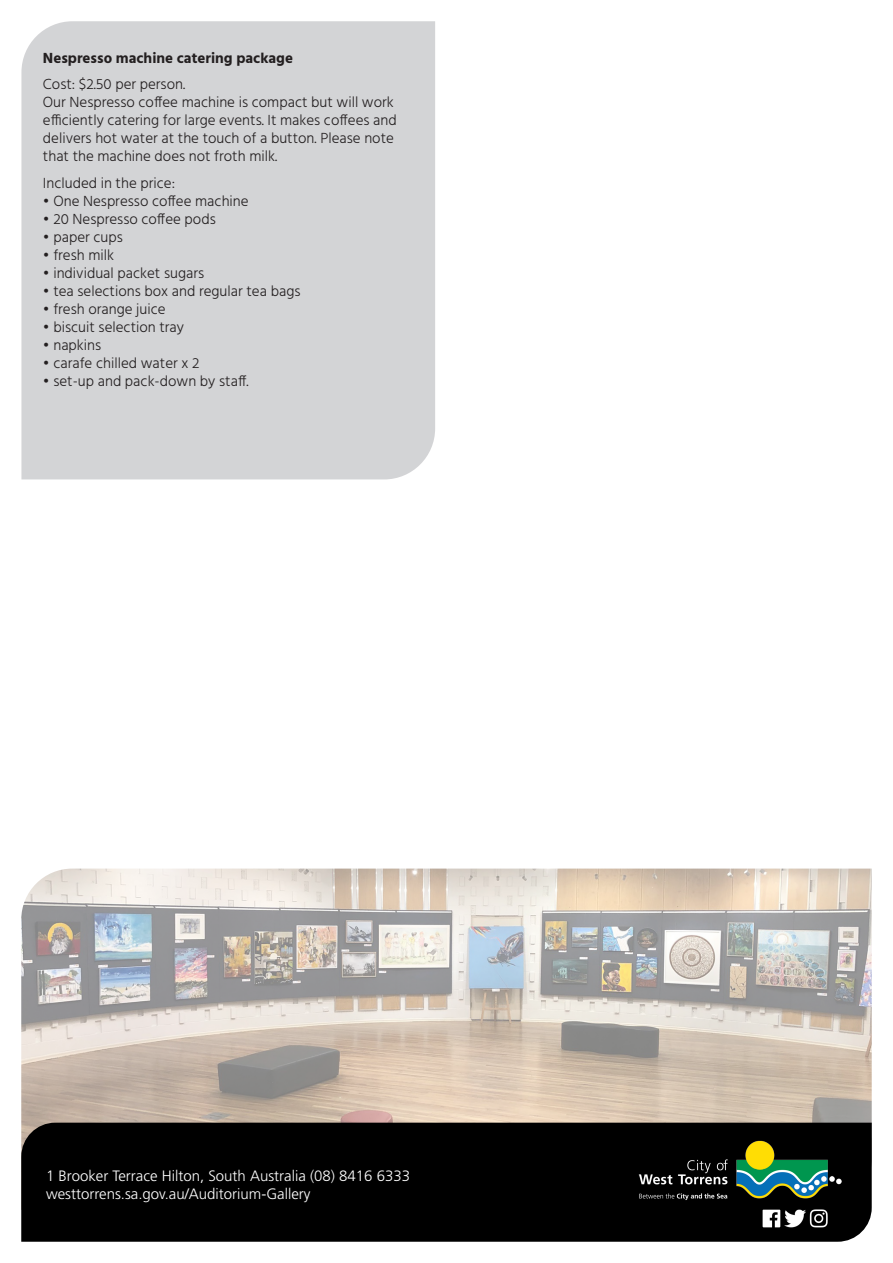
<style>
.page{position:relative;width:893px;height:1263px;background:#fff}
.page>*{position:absolute;margin:0;border:0;box-sizing:border-box;transform-origin:0 0}
.t1{font:300 15px/18px "Hind";color:#231f20}
.t2{font:300 15px/18px "Frutiger";color:#fff}
.t3{font:700 15px "Hind";color:#231f20}
</style>
<div class="page">
<div style="left:21px;top:21px;width:414px;height:458px;background:#d3d4d6"></div>
<img style="left:21px;top:868px;width:851px;height:255px">
<div style="left:21px;top:1123px;width:851px;height:119px;background:#000"></div>
<img style="left:635px;top:1138px;width:213px;height:91px">
<p class="t3" style="left:43px;top:49px;width:252px">Nespresso machine catering package</p>
<p class="t1" style="left:43px;top:76px;width:355px">Cost: $2.50 per person.<br>Our Nespresso coffee machine is compact but will work efficiently catering for large events. It makes coffees and delivers hot water at the touch of a button. Please note that the machine does not froth milk.</p>
<p class="t1" style="left:43px;top:174px;width:134px">Included in the price:</p>
<p class="t1" style="left:43px;top:192px;width:207px">• One Nespresso coffee machine</p>
<p class="t1" style="left:43px;top:210px;width:174px">• 20 Nespresso coffee pods</p>
<p class="t1" style="left:43px;top:228px;width:81px">• paper cups</p>
<p class="t1" style="left:43px;top:246px;width:73px">• fresh milk</p>
<p class="t1" style="left:43px;top:264px;width:163px">• individual packet sugars</p>
<p class="t1" style="left:43px;top:282px;width:259px">• tea selections box and regular tea bags</p>
<p class="t1" style="left:43px;top:300px;width:124px">• fresh orange juice</p>
<p class="t1" style="left:43px;top:318px;width:143px">• biscuit selection tray</p>
<p class="t1" style="left:43px;top:336px;width:60px">• napkins</p>
<p class="t1" style="left:43px;top:354px;width:158px">• carafe chilled water x 2</p>
<p class="t1" style="left:43px;top:372px;width:207px">• set-up and pack-down by staff.</p>
<p class="t2" style="left:46px;top:1167px;width:366px">1 Brooker Terrace Hilton, South Australia (08) 8416 6333 westtorrens.sa.gov.au/Auditorium-Gallery</p>
</div>
